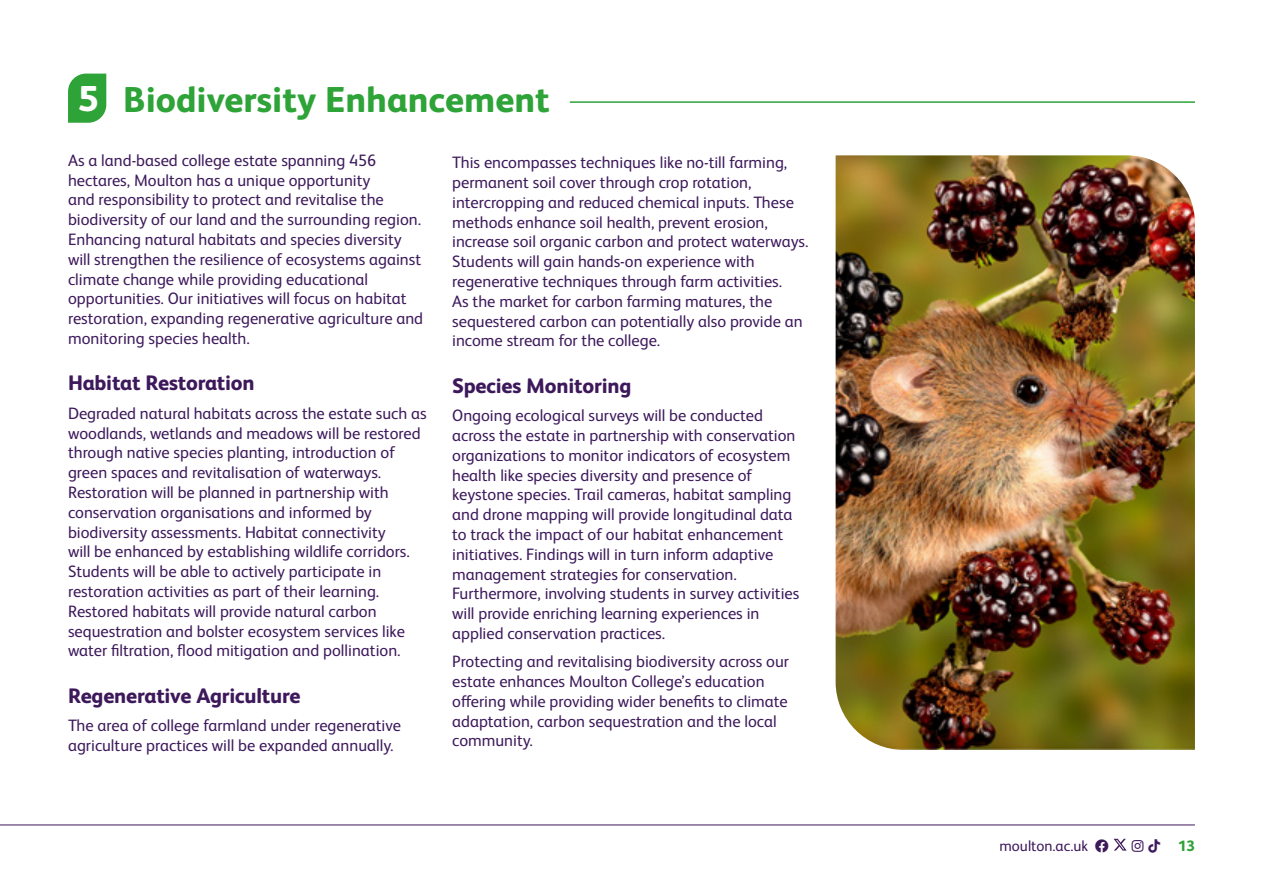
<style>
.page{position:relative;width:1263px;height:893px;background:#fff}
.page>*{position:absolute;margin:0;border:0;box-sizing:border-box;transform-origin:0 0}
.t1{font:800 36px "FS Albert Pro";color:#2ea338}
.t2{font:800 36px "FS Albert Pro";color:#fff}
.t3{font:800 21px "FS Albert Pro";letter-spacing:-.01em;color:#3d195b}
.t4{font:16.5px/19.8px "FS Albert Pro";color:#3d195b}
.t5{font:15px "FS Albert Pro";color:#3d195b}
.t6{font:800 15px "FS Albert Pro";color:#2ea338}
.s1{color:#3d195b}
</style>
<div class="page">
<hr style="left:0;top:825px;width:1195px;height:1px;background:#3d195b">
<hr style="left:570px;top:101px;width:625px;height:2px;background:#2ca338">
<svg style="left:68px;top:74px;width:38px;height:49px;background:#3da947"></svg>
<img style="left:836px;top:155px;width:359px;height:595px">
<svg style="left:1114px;top:839px;width:13px;height:12px"></svg>
<p class="t2" style="left:78px;top:70px;width:22px">5</p>
<p class="t1" style="left:123px;top:71px;width:428px">Biodiversity Enhancement</p>
<p class="t4" style="left:68px;top:149px;width:357px">As a land-based college estate spanning 456 hectares, Moulton has a unique opportunity<br>and responsibility to protect and revitalise the biodiversity of our land and the surrounding region.<br>Enhancing natural habitats and species diversity will strengthen the resilience of ecosystems against climate change while providing educational opportunities. Our initiatives will focus on habitat restoration, expanding regenerative agriculture and monitoring species health.</p>
<p class="t3" style="left:68px;top:367px;width:188px">Habitat Restoration</p>
<p class="t4" style="left:68px;top:402px;width:360px">Degraded natural habitats across the estate such as woodlands, wetlands and meadows will be restored through native species planting, introduction of green spaces and revitalisation of waterways.<br>Restoration will be planned in partnership with conservation organisations and informed by biodiversity assessments. Habitat connectivity<br>will be enhanced by establishing wildlife corridors.<br>Students will be able to actively participate in restoration activities as part of their learning.<br>Restored habitats will provide natural carbon sequestration and bolster ecosystem services like water filtration, flood mitigation and pollination.</p>
<p class="t3" style="left:68px;top:679px;width:234px">Regenerative Agriculture</p>
<p class="t4" style="left:68px;top:714px;width:334px">The area of college farmland under regenerative agriculture practices will be expanded annually.</p>
<p class="t4" style="left:452px;top:151px;width:358px">This encompasses techniques like no-till farming, permanent soil cover through crop rotation, intercropping and reduced chemical inputs. These methods enhance soil health, prevent erosion, increase soil organic carbon and protect waterways.<br>Students will gain hands-on experience with regenerative techniques through farm activities.<br>As the market for carbon farming matures, the sequestered carbon can potentially also provide an income stream for the college.</p>
<p class="t3" style="left:452px;top:369px;width:181px">Species Monitoring</p>
<p class="t4" style="left:452px;top:404px;width:349px">Ongoing ecological surveys will be conducted across the estate in partnership with conservation organizations to monitor indicators of ecosystem health like species diversity and presence of keystone species. Trail cameras, habitat sampling and drone mapping will provide longitudinal data to track the impact of our habitat enhancement initiatives. Findings will in turn inform adaptive management strategies for conservation.<br>Furthermore, involving students in survey activities will provide enriching learning experiences in applied conservation practices.</p>
<p class="t4" style="left:452px;top:650px;width:338px">Protecting and revitalising biodiversity across our estate enhances Moulton College’s education offering while providing wider benefits to climate adaptation, carbon sequestration and the local community.</p>
<p class="t5" style="left:999px;top:835px;width:110px">moulton.ac.uk □□</p>
<p class="t6" style="left:1132px;top:834px;width:65px"><span class="s1">■▲▼</span> <span class="s1">▼▼□</span> 13</p>
</div>
